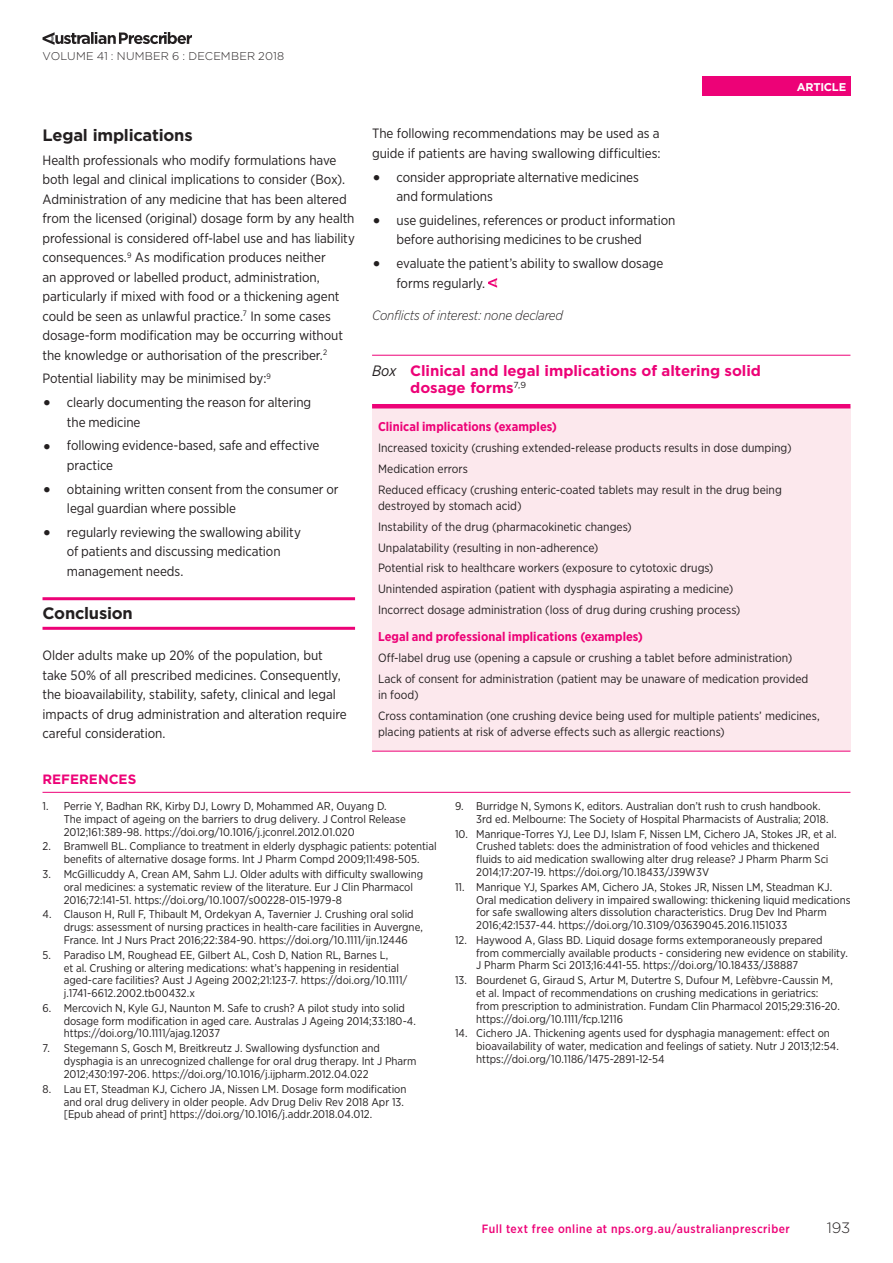
<style>
.page{position:relative;width:893px;height:1263px;background:#fff}
.page>*{position:absolute;margin:0;border:0;box-sizing:border-box;transform-origin:0 0}
.Subheading_Level_1{font:700 16.5px "Gotham";letter-spacing:-.01em;color:#231f20}
.Conclusion_and_Recom{font:700 16.5px "Gotham";letter-spacing:-.01em;color:#231f20}
.Table_Fig_Header{font:700 15px/17.2px "Gotham";letter-spacing:-.005em;color:#ed0277}
.t1{font:300 15px "Gotham";color:#231f20}
.Body_Text{font:13.5px/19.5px "Gotham Narrow";letter-spacing:-.005em;color:#231f20}
.Conflict_of_Interest{font:italic 300 13.5px "Gotham Narrow";letter-spacing:-.015em;color:#231f20}
.References_Header{font:700 13.5px "Gotham";color:#ed0277}
.Table_Fig_Text_Subhe{font:700 12.75px "Gotham Narrow";color:#ed0277}
.Table_Fig_Text{font:12px/16.5px "Gotham Narrow";color:#231f20}
.t2{font:500 12px "Gotham Narrow";letter-spacing:.035em;color:#ed0277}
.References_Text{font:11.25px/12.8px "Gotham Narrow";letter-spacing:-.005em;color:#231f20}
.t3{font:300 11.25px "Gotham";letter-spacing:.02em;color:#231f20}
.t4{font:700 11.25px "Gotham";letter-spacing:-.02em;color:#fff}
.s1{font-family:"Gotham";font-weight:700;font-size:18px}
.s2{font-family:"Gotham Narrow";font-weight:400;font-style:italic;color:#231f20}
</style>
<div class="page">
<div style="left:702px;top:77px;width:148px;height:19px;background:#ed0277"></div>
<svg style="left:43px;top:32px;width:149px;height:13px"></svg>
<hr style="left:43px;top:597px;width:312px;height:3px;background:#ed0277">
<hr style="left:43px;top:627px;width:312px;height:3px;background:#ed0277">
<svg style="left:488px;top:278px;width:9px;height:10px"></svg>
<hr style="left:43px;top:792px;width:807px;height:1px;background:#ed0277">
<div style="left:372px;top:406px;width:478px;height:345px;background:#fce8ed"></div>
<hr style="left:372px;top:355px;width:478px;height:1px;background:#ed0277">
<hr style="left:372px;top:404px;width:478px;height:4px;background:#ed0277">
<hr style="left:372px;top:751px;width:478px;height:1px;background:#ed0277">
<p class="t3" style="left:43px;top:48px;width:243px">VOLUME 41 : NUMBER 6 : DECEMBER 2018</p>
<p class="Subheading_Level_1" style="left:43px;top:124px;width:152px">Legal implications</p>
<p class="Body_Text" style="left:43px;top:150px;width:314px">Health professionals who modify formulations have both legal and clinical implications to consider (Box).<br>Administration of any medicine that has been altered from the licensed (original) dosage form by any health professional is considered off-label use and has liability consequences.<sup>9</sup> As modification produces neither<br>an approved or labelled product, administration, particularly if mixed with food or a thickening agent could be seen as unlawful practice.<sup>7</sup> In some cases dosage-form modification may be occurring without the knowledge or authorisation of the prescriber.<sup>2</sup></p>
<p class="Body_Text" style="left:43px;top:368px;width:230px">Potential liability may be minimised by:<sup>9</sup></p>
<p class="Body_Text" style="left:67px;top:392px;width:246px;text-indent:-24px"><span class="s1">•</span> clearly documenting the reason for altering the medicine</p>
<p class="Body_Text" style="left:67px;top:436px;width:254px;text-indent:-24px"><span class="s1">•</span> following evidence-based, safe and effective practice</p>
<p class="Body_Text" style="left:67px;top:479px;width:273px;text-indent:-24px"><span class="s1">•</span> obtaining written consent from the consumer or legal guardian where possible</p>
<p class="Body_Text" style="left:67px;top:522px;width:235px;text-indent:-24px"><span class="s1">•</span> regularly reviewing the swallowing ability of patients and discussing medication management needs.</p>
<p class="Conclusion_and_Recom" style="left:43px;top:603px;width:92px">Conclusion</p>
<p class="Body_Text" style="left:43px;top:645px;width:306px">Older adults make up 20% of the population, but take 50% of all prescribed medicines. Consequently, the bioavailability, stability, safety, clinical and legal impacts of drug administration and alteration require careful consideration.</p>
<p class="References_Header" style="left:43px;top:770px;width:95px">REFERENCES</p>
<p class="Body_Text" style="left:372px;top:124px;width:290px">The following recommendations may be used as a guide if patients are having swallowing difficulties:</p>
<p class="Body_Text" style="left:396px;top:167px;width:244px;text-indent:-24px"><span class="s1">•</span> consider appropriate alternative medicines and formulations</p>
<p class="Body_Text" style="left:396px;top:210px;width:280px;text-indent:-24px"><span class="s1">•</span> use guidelines, references or product information before authorising medicines to be crushed</p>
<p class="Body_Text" style="left:396px;top:253px;width:268px;text-indent:-24px"><span class="s1">•</span> evaluate the patient’s ability to swallow dosage forms regularly.</p>
<p class="Conflict_of_Interest" style="left:372px;top:307px;width:193px">Conflicts of interest: none declared</p>
<p class="t4" style="left:797px;top:79px;width:51px">ARTICLE</p>
<p class="Table_Fig_Header" style="left:410px;top:362px;width:352px;text-indent:-38px"><span class="s2">Box</span> Clinical and legal implications of altering solid dosage forms<sup>7,9</sup></p>
<p class="Table_Fig_Text_Subhe" style="left:378px;top:419px;width:180px">Clinical implications (examples)</p>
<p class="Table_Fig_Text" style="left:378px;top:439px;width:415px">Increased toxicity (crushing extended-release products results in dose dumping)</p>
<p class="Table_Fig_Text" style="left:378px;top:460px;width:91px">Medication errors</p>
<p class="Table_Fig_Text" style="left:378px;top:481px;width:405px">Reduced efficacy (crushing enteric-coated tablets may result in the drug being destroyed by stomach acid)</p>
<p class="Table_Fig_Text" style="left:378px;top:518px;width:255px">Instability of the drug (pharmacokinetic changes)</p>
<p class="Table_Fig_Text" style="left:378px;top:539px;width:222px">Unpalatability (resulting in non-adherence)</p>
<p class="Table_Fig_Text" style="left:378px;top:560px;width:337px">Potential risk to healthcare workers (exposure to cytotoxic drugs)</p>
<p class="Table_Fig_Text" style="left:378px;top:580px;width:357px">Unintended aspiration (patient with dysphagia aspirating a medicine)</p>
<p class="Table_Fig_Text" style="left:378px;top:601px;width:364px">Incorrect dosage administration (loss of drug during crushing process)</p>
<p class="Table_Fig_Text_Subhe" style="left:378px;top:628px;width:266px">Legal and professional implications (examples)</p>
<p class="Table_Fig_Text" style="left:378px;top:649px;width:416px">Off-label drug use (opening a capsule or crushing a tablet before administration)</p>
<p class="Table_Fig_Text" style="left:378px;top:670px;width:432px">Lack of consent for administration (patient may be unaware of medication provided in food)</p>
<p class="Table_Fig_Text" style="left:378px;top:707px;width:443px">Cross contamination (one crushing device being used for multiple patients’ medicines, placing patients at risk of adverse effects such as allergic reactions)</p>
<p class="References_Text" style="left:64px;top:799px;width:344px;text-indent:-21px">1. Perrie Y, Badhan RK, Kirby DJ, Lowry D, Mohammed AR, Ouyang D.<br>The impact of ageing on the barriers to drug delivery. J Control Release<br>2012;161:389-98. https://doi.org/10.1016/j.jconrel.2012.01.020</p>
<p class="References_Text" style="left:43px;top:840px;width:396px;text-align:center">2. Bramwell BL. Compliance to treatment in elderly dysphagic patients: potential benefits of alternative dosage forms. Int J Pharm Compd 2009;11:498-505.</p>
<p class="References_Text" style="left:64px;top:867px;width:361px;text-indent:-21px">3. McGillicuddy A, Crean AM, Sahm LJ. Older adults with difficulty swallowing oral medicines: a systematic review of the literature. Eur J Clin Pharmacol<br>2016;72:141-51. https://doi.org/10.1007/s00228-015-1979-8</p>
<p class="References_Text" style="left:64px;top:908px;width:361px;text-indent:-21px">4. Clauson H, Rull F, Thibault M, Ordekyan A, Tavernier J. Crushing oral solid drugs: assessment of nursing practices in health-care facilities in Auvergne,<br>France. Int J Nurs Pract 2016;22:384-90. https://doi.org/10.1111/ijn.12446</p>
<p class="References_Text" style="left:64px;top:948px;width:345px;text-indent:-21px">5. Paradiso LM, Roughead EE, Gilbert AL, Cosh D, Nation RL, Barnes L,<br>et al. Crushing or altering medications: what’s happening in residential aged-care facilities? Aust J Ageing 2002;21:123-7. https://doi.org/10.1111/ j.1741-6612.2002.tb00432.x</p>
<p class="References_Text" style="left:64px;top:1001px;width:354px;text-indent:-21px">6. Mercovich N, Kyle GJ, Naunton M. Safe to crush? A pilot study into solid dosage form modification in aged care. Australas J Ageing 2014;33:180-4. https://doi.org/10.1111/ajag.12037</p>
<p class="References_Text" style="left:64px;top:1042px;width:354px;text-indent:-21px">7. Stegemann S, Gosch M, Breitkreutz J. Swallowing dysfunction and dysphagia is an unrecognized challenge for oral drug therapy. Int J Pharm<br>2012;430:197-206. https://doi.org/10.1016/j.ijpharm.2012.04.022</p>
<p class="References_Text" style="left:64px;top:1082px;width:344px;text-indent:-21px">8. Lau ET, Steadman KJ, Cichero JA, Nissen LM. Dosage form modification and oral drug delivery in older people. Adv Drug Deliv Rev 2018 Apr 13. [Epub ahead of print] https://doi.org/10.1016/j.addr.2018.04.012.</p>
<p class="References_Text" style="left:476px;top:799px;width:354px;text-indent:-21px">9. Burridge N, Symons K, editors. Australian don’t rush to crush handbook.<br>3rd ed. Melbourne: The Society of Hospital Pharmacists of Australia; 2018.</p>
<p class="References_Text" style="left:476px;top:827px;width:362px;text-indent:-21px">10. Manrique-Torres YJ, Lee DJ, Islam F, Nissen LM, Cichero JA, Stokes JR, et al.<br>Crushed tablets: does the administration of food vehicles and thickened fluids to aid medication swallowing alter drug release? J Pharm Pharm Sci 2014;17:207-19. https://doi.org/10.18433/J39W3V</p>
<p class="References_Text" style="left:476px;top:880px;width:376px;text-indent:-21px">11. Manrique YJ, Sparkes AM, Cichero JA, Stokes JR, Nissen LM, Steadman KJ.<br>Oral medication delivery in impaired swallowing: thickening liquid medications for safe swallowing alters dissolution characteristics. Drug Dev Ind Pharm 2016;42:1537-44. https://doi.org/10.3109/03639045.2016.1151033</p>
<p class="References_Text" style="left:476px;top:933px;width:373px;text-indent:-21px">12. Haywood A, Glass BD. Liquid dosage forms extemporaneously prepared from commercially available products - considering new evidence on stability.<br>J Pharm Pharm Sci 2013;16:441-55. https://doi.org/10.18433/J38887</p>
<p class="References_Text" style="left:476px;top:974px;width:365px;text-indent:-21px">13. Bourdenet G, Giraud S, Artur M, Dutertre S, Dufour M, Lefèbvre-Caussin M, et al. Impact of recommendations on crushing medications in geriatrics: from prescription to administration. Fundam Clin Pharmacol 2015;29:316-20. https://doi.org/10.1111/fcp.12116</p>
<p class="References_Text" style="left:476px;top:1027px;width:364px;text-indent:-21px">14. Cichero JA. Thickening agents used for dysphagia management: effect on bioavailability of water, medication and feelings of satiety. Nutr J 2013;12:54. https://doi.org/10.1186/1475-2891-12-54</p>
<p class="t2" style="left:482px;top:1221px;width:309px">Full text free online at nps.org.au/australianprescriber</p>
<h2 class="t1" style="left:827px;top:1218px;width:25px">193</h2>
</div>
